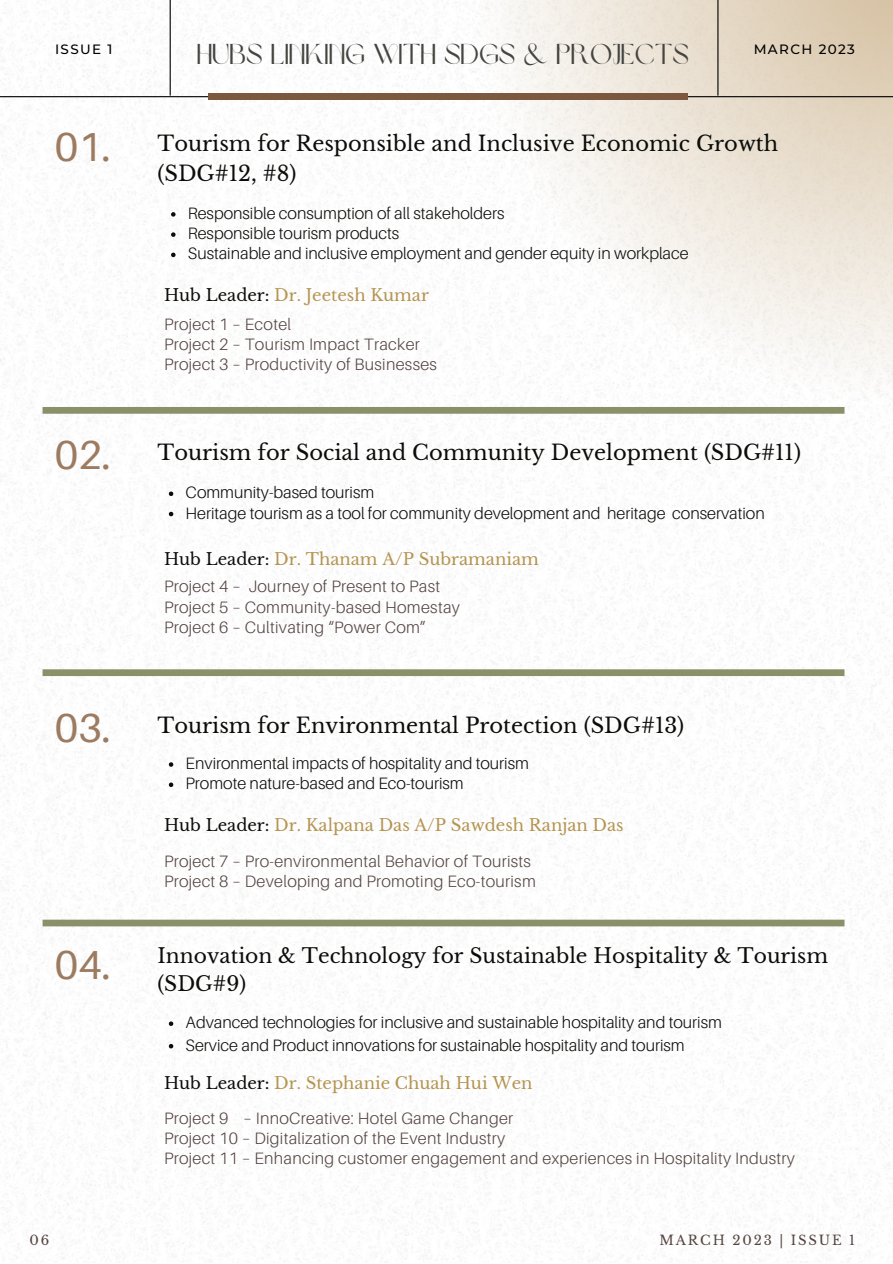
<style>
.page{position:relative;width:893px;height:1264px;background:#fff}
.page>*{position:absolute;margin:0;border:0;box-sizing:border-box;transform-origin:0 0}
.t1{font:28.5px "Brown Sugar";color:#444440}
.t2{font:21px/29.2px "Libre Baskerville";color:#0b0d09}
.t3{font:20.25px/28px "Libre Baskerville";color:#0b0d09}
.t4{font:300 16.5px/20.2px "Aileron";color:#0b0d09}
.t5{font:300 16.5px/20.2px "Aileron";letter-spacing:.02em;color:#544441}
.t6{font:16.5px "Libre Baskerville";color:#b49551}
.t7{font:500 13.5px "Montserrat";letter-spacing:.1em;color:#000}
.t8{font:13.2px "Libre Baskerville";letter-spacing:.14em;color:#544441}
.s1{font-family:"Aileron";font-size:40.5px;color:#9c7b60}
.s2{color:#0b0d09}
</style>
<div class="page">
<img style="left:0;top:0;width:892px;height:1262px">
<svg style="left:432px;top:0;width:460px;height:440px"></svg>
<hr style="left:0;top:96px;width:892px;height:1px;background:#000">
<hr style="left:170px;top:0;width:1px;height:96px;background:#000">
<hr style="left:717px;top:0;width:1px;height:96px;background:#000">
<div style="left:208px;top:93px;width:479px;height:7px;background:#7c583e"></div>
<div style="left:43px;top:407px;width:801px;height:7px;background:#8a9068"></div>
<div style="left:43px;top:669px;width:801px;height:7px;background:#8a9068"></div>
<div style="left:43px;top:919px;width:801px;height:7px;background:#8a9068"></div>
<svg style="left:171px;top:212px;width:4px;height:5px"></svg>
<svg style="left:171px;top:232px;width:4px;height:5px"></svg>
<svg style="left:171px;top:253px;width:4px;height:4px"></svg>
<svg style="left:169px;top:491px;width:4px;height:5px"></svg>
<svg style="left:169px;top:512px;width:4px;height:4px"></svg>
<svg style="left:169px;top:762px;width:4px;height:4px"></svg>
<svg style="left:169px;top:782px;width:4px;height:5px"></svg>
<svg style="left:169px;top:1021px;width:4px;height:4px"></svg>
<svg style="left:169px;top:1043px;width:4px;height:5px"></svg>
<h1 class="t1" style="left:197px;top:43px;width:494px">HUBS LINKING WITH SDGs &amp; PROJECTS</h1>
<p class="t7" style="left:55px;top:41px;width:59px">ISSUE 1</p>
<p class="t7" style="left:753px;top:41px;width:103px">MARCH 2023</p>
<p class="t2" style="left:157px;top:129px;width:622px;text-indent:-103px"><span class="s1">01.</span> Tourism for Responsible and Inclusive Economic Growth (SDG#12, #8)</p>
<p class="t4" style="left:188px;top:203px;width:502px">Responsible consumption of all stakeholders<br>Responsible tourism products<br>Sustainable and inclusive employment and gender equity in workplace</p>
<p class="t6" style="left:164px;top:285px;width:266px"><span class="s2">Hub Leader:</span> Dr. Jeetesh Kumar</p>
<p class="t5" style="left:164px;top:314px;width:274px">Project 1 – Ecotel<br>Project 2 – Tourism Impact Tracker<br>Project 3 – Productivity of Businesses</p>
<p class="t2" style="left:55px;top:438px;width:747px"><span class="s1">02.</span> Tourism for Social and Community Development (SDG#11)</p>
<p class="t4" style="left:186px;top:482px;width:580px">Community-based tourism<br>Heritage tourism as a tool for community development and heritage conservation</p>
<p class="t6" style="left:164px;top:548px;width:376px"><span class="s2">Hub Leader:</span> Dr. Thanam A/P Subramaniam</p>
<p class="t5" style="left:164px;top:576px;width:297px">Project 4 – Journey of Present to Past<br>Project 5 – Community-based Homestay<br>Project 6 – Cultivating “Power Com”</p>
<p class="t2" style="left:55px;top:711px;width:630px"><span class="s1">03.</span> Tourism for Environmental Protection (SDG#13)</p>
<p class="t4" style="left:186px;top:752px;width:345px">Environmental impacts of hospitality and tourism<br>Promote nature-based and Eco-tourism</p>
<p class="t6" style="left:164px;top:814px;width:461px"><span class="s2">Hub Leader:</span> Dr. Kalpana Das A/P Sawdesh Ranjan Das</p>
<p class="t5" style="left:164px;top:850px;width:373px">Project 7 – Pro-environmental Behavior of Tourists<br>Project 8 – Developing and Promoting Eco-tourism</p>
<p class="t3" style="left:157px;top:941px;width:672px;text-indent:-103px"><span class="s1">04.</span> Innovation &amp; Technology for Sustainable Hospitality &amp; Tourism (SDG#9)</p>
<p class="t4" style="left:186px;top:1010px;width:537px;line-height:22.5px">Advanced technologies for inclusive and sustainable hospitality and tourism<br>Service and Product innovations for sustainable hospitality and tourism</p>
<p class="t6" style="left:164px;top:1072px;width:370px"><span class="s2">Hub Leader:</span> Dr. Stephanie Chuah Hui Wen</p>
<p class="t5" style="left:164px;top:1107px;width:632px">Project 9 – InnoCreative: Hotel Game Changer<br>Project 10 – Digitalization of the Event Industry<br>Project 11 – Enhancing customer engagement and experiences in Hospitality Industry</p>
<p class="t8" style="left:29px;top:1232px;width:21px">06</p>
<p class="t8" style="left:659px;top:1232px;width:197px">MARCH 2023 | ISSUE 1</p>
</div>
